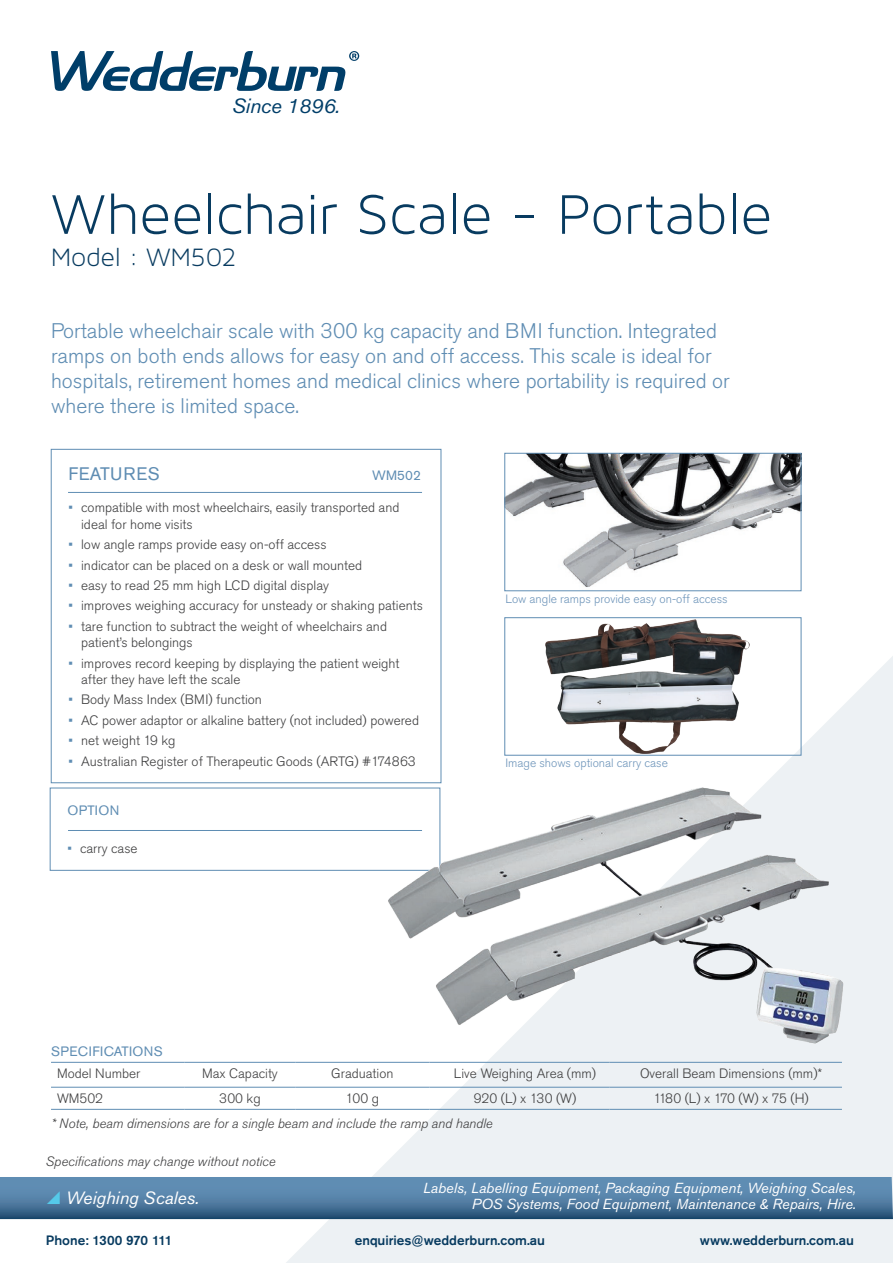
<style>
.page{position:relative;width:893px;height:1263px;background:#fff}
.page>*{position:absolute;margin:0;border:0;box-sizing:border-box;transform-origin:0 0}
.t1{font:60px "Maven Pro Light 300";letter-spacing:-.005em;color:#083b60}
.t2{font:27px "Maven Pro Light 300";letter-spacing:-.005em;color:#083b60}
.t3{font:300 21px/25.2px "Akzidenz Grotesk Pro";color:#5f8db3}
.t4{font:italic 20.55px "Akzidenz Grotesk Pro";letter-spacing:-.01em;color:#003e69}
.t5{font:18px "Akzidenz Grotesk Pro";letter-spacing:.03em;color:#5f8db3}
.t6{font:italic 17.7px "Akzidenz Grotesk Pro";color:#fff}
.t7{font:italic 14.4px/16.2px "Akzidenz Grotesk Pro";color:#fff;text-align:right}
.t8{font:300 13.5px/16.2px "Akzidenz Grotesk Pro";color:#3e3e3f}
.t9{font:italic 300 13.5px "Akzidenz Grotesk Pro";color:#3e3e3f}
.t10{font:500 13.5px "Akzidenz Grotesk Pro";color:#083b60}
.t11{font:13.5px "Akzidenz Grotesk Pro";letter-spacing:.03em;color:#5f8db3}
.t12{font:300 13.5px "Akzidenz Grotesk Pro";letter-spacing:-.08em;color:#3e3e3f}
.t13{font:300 12px "Akzidenz Grotesk Pro";color:#6e95ba}
.s1{font-weight:400;color:#5f8db3}
</style>
<div class="page">
<svg style="left:51px;top:51px;width:308px;height:40px"></svg>
<svg style="left:284px;top:652px;width:609px;height:611px;fill:#edf1f4"></svg>
<div style="left:51px;top:449px;width:390px;height:334px;border:1px solid #5f8db3"></div>
<hr style="left:68px;top:492px;width:354px;height:1px;background:#5f8db3">
<hr style="left:68px;top:830px;width:354px;height:1px;background:#5f8db3">
<img style="left:506px;top:455px;width:293px;height:132px">
<div style="left:504px;top:453px;width:297px;height:138px;border:1px solid #5f8db3"></div>
<img style="left:545px;top:620px;width:209px;height:133px">
<div style="left:504px;top:617px;width:297px;height:139px;border:1px solid #5f8db3"></div>
<hr style="left:51px;top:1062px;width:134px;height:1px;background:#5f8db3">
<hr style="left:185px;top:1062px;width:110px;height:1px;background:#5f8db3">
<hr style="left:295px;top:1062px;width:134px;height:1px;background:#5f8db3">
<hr style="left:429px;top:1062px;width:180px;height:1px;background:#5f8db3">
<hr style="left:609px;top:1062px;width:233px;height:1px;background:#5f8db3">
<hr style="left:51px;top:1087px;width:134px;height:1px;background:#5f8db3">
<hr style="left:185px;top:1087px;width:110px;height:1px;background:#5f8db3">
<hr style="left:295px;top:1087px;width:134px;height:1px;background:#5f8db3">
<hr style="left:429px;top:1087px;width:180px;height:1px;background:#5f8db3">
<hr style="left:609px;top:1087px;width:233px;height:1px;background:#5f8db3">
<hr style="left:51px;top:1109px;width:134px;height:1px;background:#5f8db3">
<hr style="left:185px;top:1109px;width:110px;height:1px;background:#5f8db3">
<hr style="left:295px;top:1109px;width:134px;height:1px;background:#5f8db3">
<hr style="left:429px;top:1109px;width:180px;height:1px;background:#5f8db3">
<hr style="left:609px;top:1109px;width:233px;height:1px;background:#5f8db3">
<img style="left:381px;top:787px;width:468px;height:264px">
<svg style="left:0;top:1177px;width:893px;height:42px;background:#4d799f"></svg>
<p class="t4" style="left:232px;top:92px;width:109px">Since 1896.</p>
<p class="t1" style="left:51px;top:181px;width:723px">Wheelchair Scale - Portable</p>
<p class="t2" style="left:51px;top:243px;width:187px">Model : WM502</p>
<p class="t3" style="left:51px;top:318px;width:680px">Portable wheelchair scale with 300 kg capacity and BMI function. Integrated ramps on both ends allows for easy on and off access. This scale is ideal for hospitals, retirement homes and medical clinics where portability is required or where there is limited space.</p>
<p class="t5" style="left:68px;top:462px;width:93px">FEATURES</p>
<p class="t11" style="left:372px;top:466px;width:50px">WM502</p>
<p class="t8" style="left:81px;top:500px;width:320px;text-indent:-13px"><span class="s1">•</span> compatible with most wheelchairs, easily transported and ideal for home visits</p>
<p class="t8" style="left:68px;top:536px;width:260px"><span class="s1">•</span> low angle ramps provide easy on-off access</p>
<p class="t8" style="left:68px;top:557px;width:295px"><span class="s1">•</span> indicator can be placed on a desk or wall mounted</p>
<p class="t8" style="left:68px;top:577px;width:262px"><span class="s1">•</span> easy to read 25 mm high LCD digital display</p>
<p class="t8" style="left:68px;top:598px;width:356px"><span class="s1">•</span> improves weighing accuracy for unsteady or shaking patients</p>
<p class="t8" style="left:81px;top:618px;width:307px;text-indent:-13px"><span class="s1">•</span> tare function to subtract the weight of wheelchairs and patient’s belongings</p>
<p class="t8" style="left:81px;top:655px;width:320px;text-indent:-13px"><span class="s1">•</span> improves record keeping by displaying the patient weight after they have left the scale</p>
<p class="t8" style="left:68px;top:691px;width:195px"><span class="s1">•</span> Body Mass Index (BMI) function</p>
<p class="t8" style="left:68px;top:712px;width:352px"><span class="s1">•</span> AC power adaptor or alkaline battery (not included) powered</p>
<p class="t8" style="left:68px;top:732px;width:109px"><span class="s1">•</span> net weight 19 kg</p>
<p class="t8" style="left:68px;top:753px;width:349px"><span class="s1">•</span> Australian Register of Therapeutic Goods (ARTG) #174863</p>
<p class="t11" style="left:67px;top:802px;width:53px">OPTION</p>
<p class="t8" style="left:67px;top:840px;width:72px"><span class="s1">•</span> carry case</p>
<p class="t13" style="left:505px;top:591px;width:224px">Low angle ramps provide easy on-off access</p>
<p class="t13" style="left:505px;top:755px;width:164px">Image shows optional carry case</p>
<p class="t11" style="left:51px;top:1043px;width:113px">SPECIFICATIONS</p>
<p class="t8" style="left:57px;top:1066px;width:85px">Model Number</p>
<p class="t8" style="left:202px;top:1066px;width:77px">Max Capacity</p>
<p class="t8" style="left:331px;top:1066px;width:64px">Graduation</p>
<p class="t8" style="left:454px;top:1066px;width:144px">Live Weighing Area (mm)</p>
<p class="t8" style="left:640px;top:1066px;width:184px">Overall Beam Dimensions (mm)*</p>
<p class="t8" style="left:57px;top:1090px;width:48px">WM502</p>
<p class="t8" style="left:219px;top:1090px;width:43px">300 kg</p>
<p class="t8" style="left:346px;top:1090px;width:35px">100 g</p>
<p class="t8" style="left:474px;top:1090px;width:104px">920 (L) x 130 (W)</p>
<p class="t12" style="left:654px;top:1090px;width:157px">1180 (L) x 170 (W) x 75 (H)</p>
<p class="t9" style="left:51px;top:1114px;width:443px">* Note, beam dimensions are for a single beam and include the ramp and handle</p>
<p class="t9" style="left:46px;top:1153px;width:231px">Specifications may change without notice</p>
<p class="t6" style="left:66px;top:1187px;width:134px">Weighing Scales.</p>
<p class="t7" style="left:423px;top:1179px;width:435px">Labels, Labelling Equipment, Packaging Equipment, Weighing Scales,<br>POS Systems, Food Equipment, Maintenance &amp; Repairs, Hire.</p>
<p class="t10" style="left:46px;top:1231px;width:128px">Phone: 1300 970 111</p>
<p class="t10" style="left:355px;top:1231px;width:192px">enquiries@wedderburn.com.au</p>
<p class="t10" style="left:700px;top:1231px;width:156px">www.wedderburn.com.au</p>
</div>
